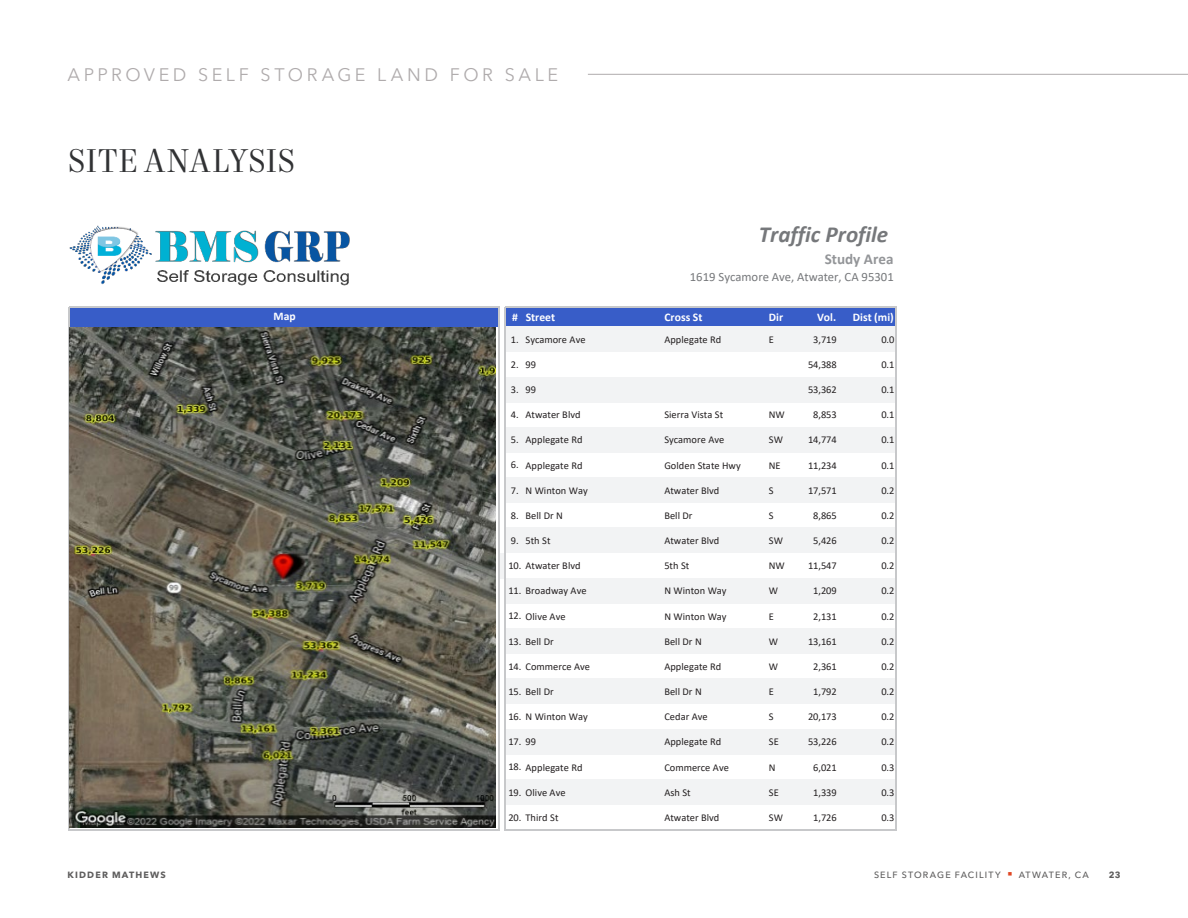
<style>
.page{position:relative;width:1188px;height:918px;background:#fff}
.page>*{position:absolute;margin:0;border:0;box-sizing:border-box;transform-origin:0 0}
.Headline_-_Level_2_-_Charcoal_2023{font:33px "Mort Modern 08";color:#313234}
.t1{font:italic 700 23.1px "Calibri";color:#76787b}
.Section_Identifier_-_Sterling_2023{font:18px "Avenir Next LT Pro";letter-spacing:.2em;color:#afabac}
.t2{font:700 15.15px "Calibri";letter-spacing:.005em;color:#939598}
.t3{font:12.6px "Calibri";color:#76787b}
.t4{font:700 11.7px "Calibri";letter-spacing:.005em;color:#fff}
.t5{font:10.35px "Calibri";color:#231f20}
.t6{font:500 9px "Avenir Next LT Pro";letter-spacing:.125em;color:#5e5d5d}
.t7{font:700 9px "Avenir Next LT Pro";letter-spacing:.13em;color:#5e5d5d}
.s1{color:#e04825}
</style>
<div class="page">
<hr style="left:588px;top:74px;width:600px;height:1px;background:#afabac">
<div style="left:69px;top:307px;width:431px;height:20px;background:#385dc8"></div>
<div style="left:505px;top:307px;width:391px;height:20px;background:#385dc8"></div>
<div style="left:505px;top:327px;width:391px;height:25px;background:#f2f3f4"></div>
<div style="left:505px;top:377px;width:391px;height:25px;background:#f2f3f4"></div>
<div style="left:505px;top:427px;width:391px;height:26px;background:#f2f3f4"></div>
<div style="left:505px;top:478px;width:391px;height:25px;background:#f2f3f4"></div>
<div style="left:505px;top:528px;width:391px;height:25px;background:#f2f3f4"></div>
<div style="left:499px;top:553px;width:6px;height:25px;background:#f2f3f4"></div>
<div style="left:505px;top:578px;width:391px;height:25px;background:#f2f3f4"></div>
<div style="left:505px;top:628px;width:391px;height:26px;background:#f2f3f4"></div>
<div style="left:505px;top:679px;width:391px;height:25px;background:#f2f3f4"></div>
<div style="left:505px;top:729px;width:391px;height:25px;background:#f2f3f4"></div>
<div style="left:505px;top:779px;width:391px;height:26px;background:#f2f3f4"></div>
<hr style="left:69px;top:307px;width:431px;height:1px;background:#c7c8ca">
<hr style="left:69px;top:829px;width:431px;height:1px;background:#c7c8ca">
<hr style="left:68px;top:307px;width:1px;height:523px;background:#c7c8ca">
<hr style="left:499px;top:308px;width:1px;height:522px;background:#c7c8ca">
<hr style="left:504px;top:307px;width:1px;height:523px;background:#c7c8ca">
<hr style="left:896px;top:308px;width:1px;height:522px;background:#c7c8ca">
<hr style="left:505px;top:307px;width:392px;height:1px;background:#c7c8ca">
<hr style="left:505px;top:829px;width:392px;height:1px;background:#c7c8ca">
<img style="left:70px;top:328px;width:426px;height:499px">
<img style="left:69px;top:225px;width:281px;height:61px">
<p class="Section_Identifier_-_Sterling_2023" style="left:68px;top:64px;width:492px">APPROVED SELF STORAGE LAND FOR SALE</p>
<p class="Headline_-_Level_2_-_Charcoal_2023" style="left:68px;top:141px;width:230px">SITE ANALYSIS</p>
<p class="t4" style="left:274px;top:308px;width:24px">Map</p>
<p class="t1" style="left:759px;top:218px;width:131px">Traffic Profile</p>
<p class="t2" style="left:825px;top:248px;width:70px">Study Area</p>
<p class="t3" style="left:690px;top:268px;width:205px">1619 Sycamore Ave, Atwater, CA 95301</p>
<p class="t4" style="left:512px;top:309px;width:45px"># Street</p>
<p class="t4" style="left:665px;top:309px;width:40px">Cross St</p>
<p class="t4" style="left:769px;top:309px;width:16px">Dir</p>
<p class="t4" style="left:817px;top:309px;width:21px">Vol.</p>
<p class="t4" style="left:853px;top:309px;width:42px">Dist (mi)</p>
<p class="t5" style="left:511px;top:332px;width:76px">1. Sycamore Ave</p>
<p class="t5" style="left:664px;top:332px;width:58px">Applegate Rd</p>
<p class="t5" style="left:769px;top:332px;width:7px">E</p>
<p class="t5" style="left:813px;top:332px;width:25px">3,719</p>
<p class="t5" style="left:881px;top:332px;width:15px">0.0</p>
<p class="t5" style="left:511px;top:357px;width:27px">2. 99</p>
<p class="t5" style="left:808px;top:357px;width:30px">54,388</p>
<p class="t5" style="left:881px;top:357px;width:15px">0.1</p>
<p class="t5" style="left:511px;top:382px;width:27px">3. 99</p>
<p class="t5" style="left:808px;top:383px;width:30px">53,362</p>
<p class="t5" style="left:881px;top:383px;width:15px">0.1</p>
<p class="t5" style="left:511px;top:408px;width:71px">4. Atwater Blvd</p>
<p class="t5" style="left:664px;top:408px;width:60px">Sierra Vista St</p>
<p class="t5" style="left:769px;top:408px;width:18px">NW</p>
<p class="t5" style="left:813px;top:408px;width:25px">8,853</p>
<p class="t5" style="left:881px;top:408px;width:15px">0.1</p>
<p class="t5" style="left:511px;top:433px;width:73px">5. Applegate Rd</p>
<p class="t5" style="left:664px;top:433px;width:62px">Sycamore Ave</p>
<p class="t5" style="left:769px;top:433px;width:16px">SW</p>
<p class="t5" style="left:808px;top:433px;width:30px">14,774</p>
<p class="t5" style="left:881px;top:433px;width:15px">0.1</p>
<p class="t5" style="left:511px;top:458px;width:73px">6. Applegate Rd</p>
<p class="t5" style="left:664px;top:458px;width:78px">Golden State Hwy</p>
<p class="t5" style="left:769px;top:458px;width:13px">NE</p>
<p class="t5" style="left:808px;top:458px;width:30px">11,234</p>
<p class="t5" style="left:881px;top:458px;width:15px">0.1</p>
<p class="t5" style="left:511px;top:483px;width:78px">7. N Winton Way</p>
<p class="t5" style="left:664px;top:483px;width:57px">Atwater Blvd</p>
<p class="t5" style="left:769px;top:483px;width:6px">S</p>
<p class="t5" style="left:808px;top:483px;width:30px">17,571</p>
<p class="t5" style="left:881px;top:483px;width:15px">0.2</p>
<p class="t5" style="left:511px;top:508px;width:53px">8. Bell Dr N</p>
<p class="t5" style="left:664px;top:508px;width:30px">Bell Dr</p>
<p class="t5" style="left:769px;top:508px;width:6px">S</p>
<p class="t5" style="left:813px;top:508px;width:25px">8,865</p>
<p class="t5" style="left:881px;top:508px;width:15px">0.2</p>
<p class="t5" style="left:511px;top:534px;width:41px">9. 5th St</p>
<p class="t5" style="left:664px;top:534px;width:57px">Atwater Blvd</p>
<p class="t5" style="left:769px;top:534px;width:16px">SW</p>
<p class="t5" style="left:813px;top:534px;width:25px">5,426</p>
<p class="t5" style="left:881px;top:534px;width:15px">0.2</p>
<p class="t5" style="left:508px;top:559px;width:74px">10. Atwater Blvd</p>
<p class="t5" style="left:664px;top:559px;width:26px">5th St</p>
<p class="t5" style="left:769px;top:559px;width:18px">NW</p>
<p class="t5" style="left:808px;top:559px;width:30px">11,547</p>
<p class="t5" style="left:881px;top:559px;width:15px">0.2</p>
<p class="t5" style="left:508px;top:584px;width:80px">11. Broadway Ave</p>
<p class="t5" style="left:664px;top:584px;width:64px">N Winton Way</p>
<p class="t5" style="left:769px;top:584px;width:11px">W</p>
<p class="t5" style="left:813px;top:584px;width:25px">1,209</p>
<p class="t5" style="left:881px;top:584px;width:15px">0.2</p>
<p class="t5" style="left:508px;top:609px;width:59px">12. Olive Ave</p>
<p class="t5" style="left:664px;top:609px;width:64px">N Winton Way</p>
<p class="t5" style="left:769px;top:609px;width:7px">E</p>
<p class="t5" style="left:813px;top:609px;width:25px">2,131</p>
<p class="t5" style="left:881px;top:609px;width:15px">0.2</p>
<p class="t5" style="left:508px;top:634px;width:47px">13. Bell Dr</p>
<p class="t5" style="left:664px;top:634px;width:39px">Bell Dr N</p>
<p class="t5" style="left:769px;top:634px;width:11px">W</p>
<p class="t5" style="left:808px;top:634px;width:30px">13,161</p>
<p class="t5" style="left:881px;top:634px;width:15px">0.2</p>
<p class="t5" style="left:508px;top:659px;width:83px">14. Commerce Ave</p>
<p class="t5" style="left:664px;top:659px;width:58px">Applegate Rd</p>
<p class="t5" style="left:769px;top:659px;width:11px">W</p>
<p class="t5" style="left:813px;top:659px;width:25px">2,361</p>
<p class="t5" style="left:881px;top:659px;width:15px">0.2</p>
<p class="t5" style="left:508px;top:684px;width:47px">15. Bell Dr</p>
<p class="t5" style="left:664px;top:684px;width:39px">Bell Dr N</p>
<p class="t5" style="left:769px;top:684px;width:7px">E</p>
<p class="t5" style="left:813px;top:684px;width:25px">1,792</p>
<p class="t5" style="left:881px;top:684px;width:15px">0.2</p>
<p class="t5" style="left:508px;top:710px;width:81px">16. N Winton Way</p>
<p class="t5" style="left:664px;top:710px;width:45px">Cedar Ave</p>
<p class="t5" style="left:769px;top:710px;width:6px">S</p>
<p class="t5" style="left:808px;top:710px;width:30px">20,173</p>
<p class="t5" style="left:881px;top:710px;width:15px">0.2</p>
<p class="t5" style="left:508px;top:735px;width:29px">17. 99</p>
<p class="t5" style="left:664px;top:735px;width:58px">Applegate Rd</p>
<p class="t5" style="left:769px;top:735px;width:11px">SE</p>
<p class="t5" style="left:808px;top:735px;width:30px">53,226</p>
<p class="t5" style="left:881px;top:735px;width:15px">0.2</p>
<p class="t5" style="left:508px;top:760px;width:76px">18. Applegate Rd</p>
<p class="t5" style="left:664px;top:760px;width:66px">Commerce Ave</p>
<p class="t5" style="left:769px;top:760px;width:8px">N</p>
<p class="t5" style="left:813px;top:760px;width:25px">6,021</p>
<p class="t5" style="left:881px;top:760px;width:15px">0.3</p>
<p class="t5" style="left:508px;top:785px;width:59px">19. Olive Ave</p>
<p class="t5" style="left:664px;top:785px;width:28px">Ash St</p>
<p class="t5" style="left:769px;top:785px;width:11px">SE</p>
<p class="t5" style="left:813px;top:785px;width:25px">1,339</p>
<p class="t5" style="left:881px;top:785px;width:15px">0.3</p>
<p class="t5" style="left:508px;top:810px;width:52px">20. Third St</p>
<p class="t5" style="left:664px;top:810px;width:57px">Atwater Blvd</p>
<p class="t5" style="left:769px;top:810px;width:16px">SW</p>
<p class="t5" style="left:813px;top:810px;width:25px">1,726</p>
<p class="t5" style="left:881px;top:810px;width:15px">0.3</p>
<p class="t7" style="left:68px;top:869px;width:100px">KIDDER MATHEWS</p>
<p class="t6" style="left:874px;top:869px;width:216px">SELF STORAGE FACILITY <span class="s1">■</span> ATWATER, CA</p>
<p class="t7" style="left:1109px;top:869px;width:13px">23</p>
</div>
